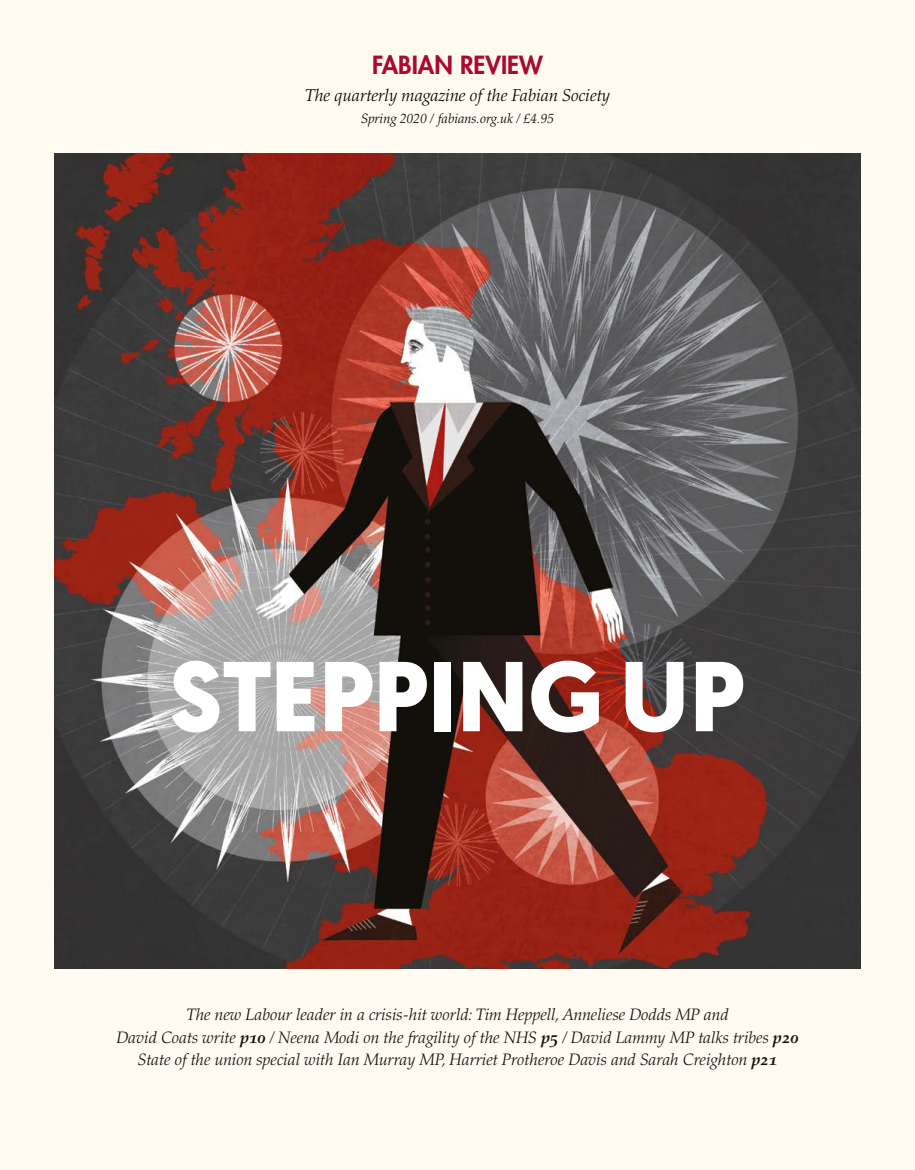
<style>
.page{position:relative;width:915px;height:1170px;background:#fff}
.page>*{position:absolute;margin:0;border:0;box-sizing:border-box;transform-origin:0 0}
.t1{font:700 99px "Geomanist";color:#fff}
.t2{font:800 24.3px "Futura Std";color:#aa0a2f}
.t3{font:italic 300 17.25px "Palatino LT Std";color:#000}
.t4{font:italic 300 16.5px/22.5px "Palatino LT Std";color:#12100b;text-align:center}
.t5{font:italic 300 13.5px "Palatino LT Std";color:#000}
.s1{font-weight:700}
</style>
<div class="page">
<div style="left:0;top:0;width:914px;height:1169px;background:#fffbf1"></div>
<img style="left:54px;top:153px;width:806px;height:815px">
<h2 class="t2" style="left:372px;top:50px;width:172px">FABIAN REVIEW</h2>
<p class="t3" style="left:305px;top:85px;width:306px">The quarterly magazine of the Fabian Society</p>
<p class="t5" style="left:361px;top:111px;width:194px">Spring 2020 / fabians.org.uk / £4.95</p>
<h1 class="t1" style="left:170px;top:630px;width:576px">STEPPING UP</h1>
<p class="t4" style="left:116px;top:1003px;width:683px">The new Labour leader in a crisis-hit world: Tim Heppell, Anneliese Dodds MP and<br>David Coats write <span class="s1">p10</span> / Neena Modi on the fragility of the NHS <span class="s1">p5</span> / David Lammy MP talks tribes <span class="s1">p20<br></span>State of the union special with Ian Murray MP, Harriet Protheroe Davis and Sarah Creighton <span class="s1">p21</span></p>
</div>
